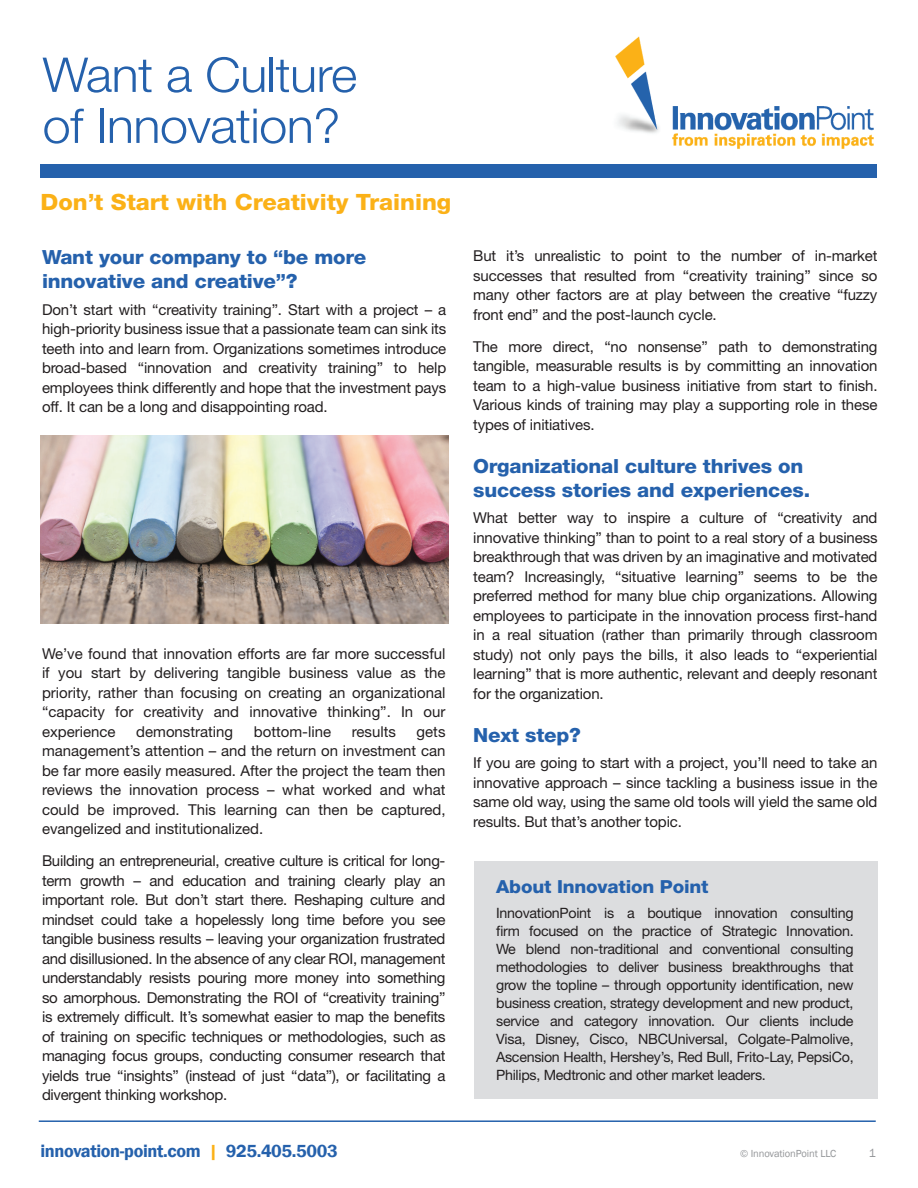
<style>
.page{position:relative;width:918px;height:1188px;background:#fff}
.page>*{position:absolute;margin:0;border:0;box-sizing:border-box;transform-origin:0 0}
.t1{font:300 48px/51px "Helvetica Neue LT Std";letter-spacing:-.01em;color:#2561ac;scale:1.05 1}
.t2{font:800 22.5px "Helvetica Neue LT Std";color:#fbb117;scale:1.05 1}
.t3{font:800 19.5px/24px "Helvetica Neue LT Std";letter-spacing:-.01em;color:#2561ac;scale:1.05 1}
.t4{font:600 18px "Franklin Gothic";letter-spacing:-.02em;color:#2561ac}
.t5{font:800 18px "Helvetica Neue LT Std";letter-spacing:-.01em;color:#2561ac;scale:1.05 1}
.t6{font:15px/19.5px "Helvetica Neue LT Std";letter-spacing:-.01em;color:#231f20;text-align:justify}
.t7{font:14.25px/18px "Helvetica Neue LT Std";letter-spacing:-.02em;color:#231f20;text-align:justify}
.t8{font:12px "Franklin Gothic";color:#939598}
.t9{font:10.5px "Franklin Gothic";letter-spacing:-.01em;color:#939598}
.s1{color:#fbb117}
</style>
<div class="page">
<hr style="left:39px;top:1120px;width:837px;height:2px;background:#2561ac">
<img style="left:615px;top:36px;width:259px;height:113px">
<div style="left:40px;top:164px;width:838px;height:13px;background:#2561ac"></div>
<div style="left:474px;top:861px;width:404px;height:238px;background:#dcdddf"></div>
<img style="left:40px;top:435px;width:408px;height:188px">
<h1 class="t1" style="left:43px;top:48px;width:301px">Want a Culture of Innovation?</h1>
<h2 class="t2" style="left:40px;top:188px;width:393px">Don’t Start with Creativity Training</h2>
<h3 class="t3" style="left:42px;top:245px;width:310px">Want your company to “be more innovative and creative”?</h3>
<p class="t6" style="left:42px;top:299px;width:406px">Don’t start with “creativity training”. Start with a project – a high-priority business issue that a passionate team can sink its teeth into and learn from. Organizations sometimes introduce broad-based “innovation and creativity training” to help employees think differently and hope that the investment pays off. It can be a long and disappointing road.</p>
<p class="t6" style="left:42px;top:643px;width:405px">We’ve found that innovation efforts are far more successful if you start by delivering tangible business value as the priority, rather than focusing on creating an organizational “capacity for creativity and innovative thinking”. In our experience</p>
<p class="t6" style="left:136px;top:721px;width:98px">demonstrating</p>
<p class="t6" style="left:254px;top:721px;width:79px">bottom-line</p>
<p class="t6" style="left:352px;top:721px;width:46px">results</p>
<p class="t6" style="left:42px;top:721px;width:405px;text-indent:375px">gets management’s attention – and the return on investment can be far more easily measured. After the project the team then reviews the innovation process – what worked and what could be improved. This learning can then be captured, evangelized and institutionalized.</p>
<p class="t6" style="left:42px;top:851px;width:405px">Building an entrepreneurial, creative culture is critical for long&shy;term growth – and education and training clearly play an important role. But don’t start there. Reshaping culture and mindset could take a hopelessly long time before you see tangible business results – leaving your organization frustrated and disillusioned. In the absence of any clear ROI, management understandably resists pouring more money into something so amorphous. Demonstrating the ROI of “creativity training” is extremely difficult. It’s somewhat easier to map the benefits of training on specific techniques or methodologies, such as managing focus groups, conducting consumer research that yields true “insights” (instead of just “data”), or facilitating a divergent thinking workshop.</p>
<p class="t6" style="left:473px;top:246px;width:406px">But it’s unrealistic to point to the number of in-market successes that resulted from “creativity training” since so many other factors are at play between the creative “fuzzy front end” and the post-launch cycle.</p>
<p class="t6" style="left:473px;top:336px;width:406px">The more direct, “no nonsense” path to demonstrating tangible, measurable results is by committing an innovation team to a high-value business initiative from start to finish.<br>Various kinds of training may play a supporting role in these types of initiatives.</p>
<h3 class="t3" style="left:473px;top:454px;width:322px">Organizational culture thrives on success stories and experiences.</h3>
<p class="t6" style="left:473px;top:508px;width:406px">What better way to inspire a culture of “creativity and innovative thinking” than to point to a real story of a business breakthrough that was driven by an imaginative and motivated team? Increasingly, “situative learning” seems to be the preferred method for many blue chip organizations. Allowing employees to participate in the innovation process first-hand in a real situation (rather than primarily through classroom study) not only pays the bills, it also leads to “experiential learning” that is more authentic, relevant and deeply resonant for the organization.</p>
<h3 class="t3" style="left:473px;top:723px;width:104px">Next step?</h3>
<p class="t6" style="left:473px;top:753px;width:406px">If you are going to start with a project, you’ll need to take an innovative approach – since tackling a business issue in the same old way, using the same old tools will yield the same old results. But that’s another topic.</p>
<p class="t5" style="left:496px;top:876px;width:204px">About Innovation Point</p>
<p class="t7" style="left:496px;top:904px;width:359px">InnovationPoint is a boutique innovation consulting firm focused on the practice of Strategic Innovation.<br>We blend non-traditional and conventional consulting methodologies to deliver business breakthroughs that grow the topline – through opportunity identification, new business creation, strategy development and new product, service and category innovation. Our clients include Visa, Disney, Cisco, NBCUniversal, Colgate-Palmolive, Ascension Health, Hershey’s, Red Bull, Frito-Lay, PepsiCo, Philips, Medtronic and other market leaders.</p>
<p class="t4" style="left:40px;top:1140px;width:299px">innovation-point.com <span class="s1">|</span> 925.405.5003</p>
<p class="t9" style="left:740px;top:1147px;width:98px">© InnovationPoint LLC</p>
<p class="t8" style="left:869px;top:1146px;width:9px">1</p>
</div>
